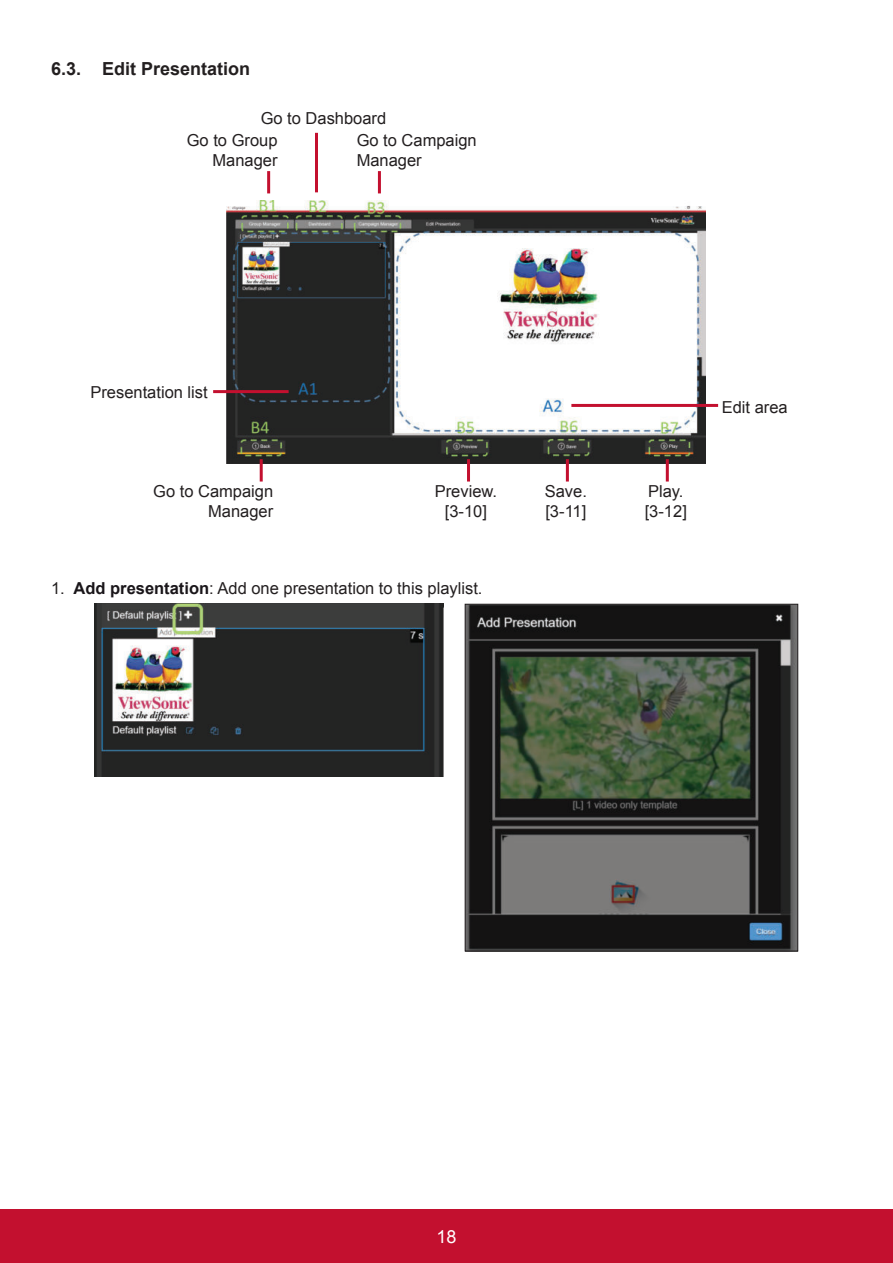
<style>
.page{position:relative;width:893px;height:1263px;background:#fff}
.page>*{position:absolute;margin:0;border:0;box-sizing:border-box;transform-origin:0 0}
.t1{font:700 18px "Arial";color:#231f20}
.t2{font:18px "Arial";color:#fff}
.t3{font:16.5px/19.8px "Arial";color:#231f20}
.s1{font-weight:700;color:#1a161a}
</style>
<div class="page">
<div style="left:0;top:1210px;width:893px;height:53px;background:#c3102f"></div>
<img style="left:227px;top:200px;width:478px;height:263px">
<hr style="left:267px;top:171px;width:3px;height:22px;background:#c3102f">
<hr style="left:378px;top:171px;width:3px;height:22px;background:#c3102f">
<hr style="left:315px;top:133px;width:3px;height:59px;background:#c3102f">
<hr style="left:260px;top:459px;width:3px;height:22px;background:#c3102f">
<hr style="left:467px;top:459px;width:3px;height:22px;background:#c3102f">
<hr style="left:566px;top:459px;width:3px;height:22px;background:#c3102f">
<hr style="left:666px;top:459px;width:3px;height:22px;background:#c3102f">
<hr style="left:213px;top:390px;width:76px;height:3px;background:#c3102f">
<hr style="left:571px;top:404px;width:147px;height:3px;background:#c3102f">
<img style="left:467px;top:606px;width:329px;height:343px">
<div style="left:465px;top:604px;width:333px;height:347px;border:1px solid #231f20"></div>
<img style="left:95px;top:604px;width:348px;height:173px">
<p class="t1" style="left:51px;top:62px;width:201px">6.3. Edit Presentation</p>
<p class="t3" style="left:261px;top:109px;width:127px">Go to Dashboard</p>
<p class="t3" style="left:187px;top:132px;width:92px;text-align:right">Go to Group<br>Manager</p>
<p class="t3" style="left:357px;top:132px;width:122px">Go to Campaign<br>Manager</p>
<p class="t3" style="left:90px;top:384px;width:119px">Presentation list</p>
<p class="t3" style="left:153px;top:483px;width:122px;text-align:right">Go to Campaign<br>Manager</p>
<p class="t3" style="left:435px;top:483px;width:64px;text-align:center">Preview. [3-10]</p>
<p class="t3" style="left:545px;top:483px;width:44px">Save. [3-11]</p>
<p class="t3" style="left:645px;top:483px;width:44px">Play. [3-12]</p>
<p class="t3" style="left:51px;top:580px;width:433px">1. <span class="s1">Add presentation</span>: Add one presentation to this playlist.</p>
<p class="t3" style="left:722px;top:399px;width:68px">Edit area</p>
<p class="t2" style="left:436px;top:1230px;width:22px">18</p>
</div>
